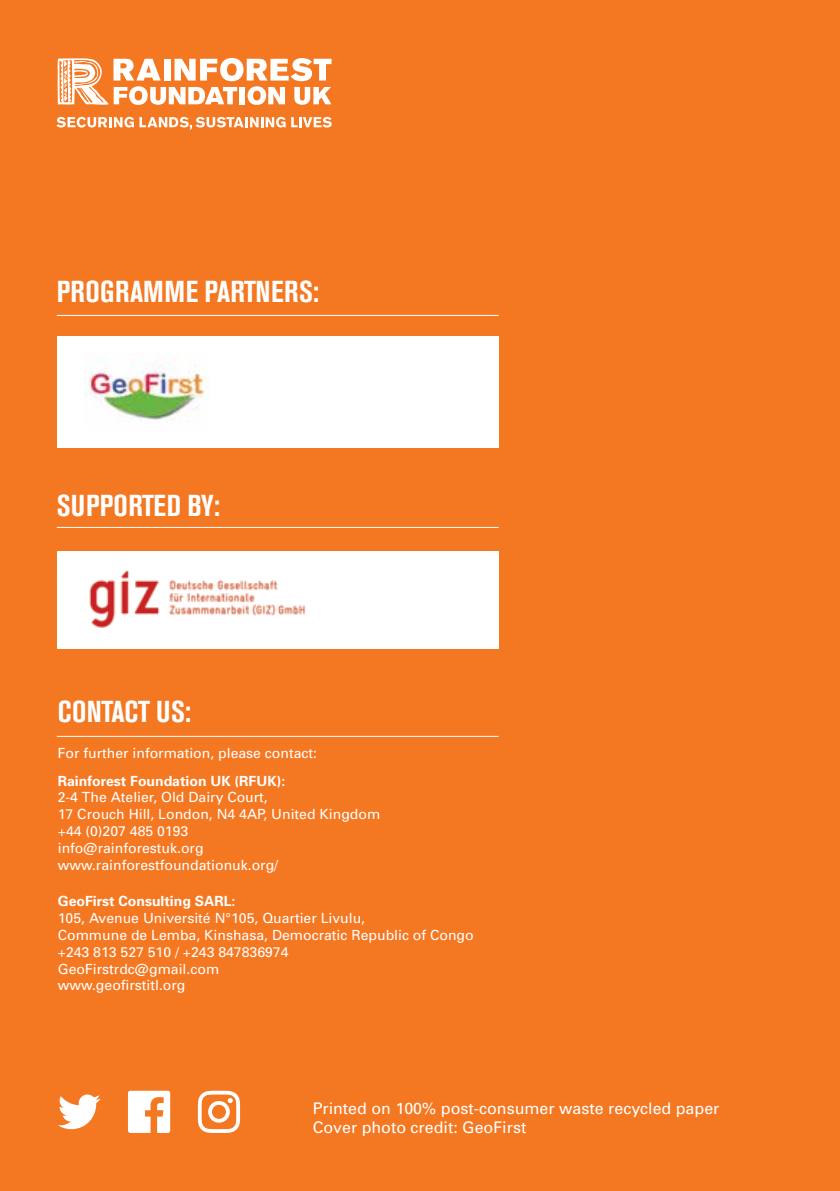
<style>
.page{position:relative;width:840px;height:1191px;background:#fff}
.page>*{position:absolute;margin:0;border:0;box-sizing:border-box;transform-origin:0 0}
.t1{font:700 condensed 30px "Akzidenz Grotesk BE";letter-spacing:.01em;color:#fff}
.t2{font:16px/19.2px "Univers";color:#fff}
.t3{font:14px/16.8px "Univers";color:#fff}
.t4{font:700 14px "Univers";color:#fff}
</style>
<div class="page">
<div style="left:0;top:0;width:839px;height:1191px;background:#f47721"></div>
<svg style="left:57px;top:58px;width:274px;height:47px"></svg>
<svg style="left:56px;top:117px;width:229px;height:13px"></svg>
<svg style="left:291px;top:117px;width:40px;height:10px"></svg>
<hr style="left:57px;top:315px;width:441px;height:1px;background:#fff">
<hr style="left:57px;top:736px;width:441px;height:1px;background:#fff">
<div style="left:57px;top:336px;width:441px;height:112px;background:#fff"></div>
<div style="left:57px;top:551px;width:441px;height:98px;background:#fff"></div>
<img style="left:84px;top:353px;width:125px;height:69px">
<img style="left:89px;top:570px;width:216px;height:58px">
<svg style="left:128px;top:1090px;width:42px;height:43px"></svg>
<svg style="left:58px;top:1094px;width:42px;height:35px"></svg>
<svg style="left:198px;top:1090px;width:42px;height:43px"></svg>
<hr style="left:57px;top:527px;width:441px;height:1px;background:#fff">
<h1 class="t1" style="left:57px;top:274px;width:264px">PROGRAMME PARTNERS:</h1>
<h1 class="t1" style="left:57px;top:488px;width:165px">SUPPORTED BY:</h1>
<h1 class="t1" style="left:58px;top:694px;width:135px">CONTACT US:</h1>
<p class="t3" style="left:58px;top:744px;width:261px">For further information, please contact:</p>
<p class="t4" style="left:58px;top:772px;width:229px">Rainforest Foundation UK (RFUK):</p>
<p class="t3" style="left:58px;top:789px;width:324px">2-4 The Atelier, Old Dairy Court,<br>17 Crouch Hill, London, N4 4AP, United Kingdom +44 (0)207 485 0193<br>info@rainforestuk.org www.rainforestfoundationuk.org/</p>
<p class="t4" style="left:58px;top:893px;width:179px">GeoFirst Consulting SARL:</p>
<p class="t3" style="left:58px;top:910px;width:417px">105, Avenue Université N°105, Quartier Livulu,<br>Commune de Lemba, Kinshasa, Democratic Republic of Congo +243 813 527 510 / +243 847836974<br>GeoFirstrdc@gmail.com<br>www.geofirstitl.org</p>
<p class="t2" style="left:312px;top:1099px;width:408px">Printed on 100% post-consumer waste recycled paper<br>Cover photo credit: GeoFirst</p>
</div>
